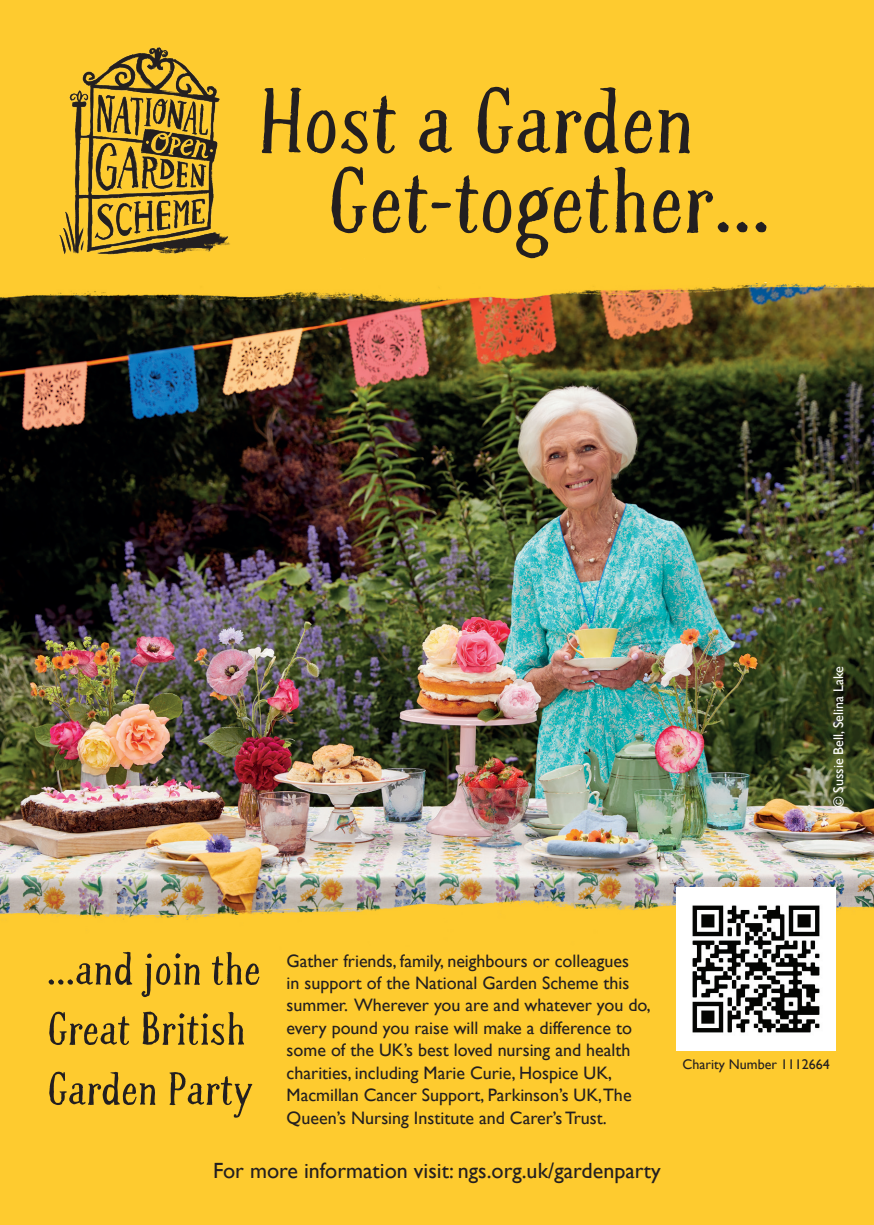
<style>
.page{position:relative;width:874px;height:1225px;background:#fff}
.page>*{position:absolute;margin:0;border:0;box-sizing:border-box;transform-origin:0 0}
.t1{font:100px "NGS2017";color:#231f20}
.t2{font:50px/60px "NGS2017";color:#231f20}
.t3{font:22px "Gill Sans";color:#231f20}
.t4{font:18px/22.4px "Gill Sans";color:#231f20}
.t5{font:14px "Gill Sans";color:#fff}
.t6{font:14px "Gill Sans";color:#231f20}
</style>
<div class="page">
<img style="left:0;top:307px;width:873px;height:571px">
<div style="left:0;top:0;width:873px;height:307px;background:#fecb2f"></div>
<img style="left:0;top:878px;width:873px;height:347px">
<img style="left:36px;top:17px;width:236px;height:266px">
<img style="left:676px;top:887px;width:159px;height:163px">
<h1 class="t1" style="left:257px;top:69px;width:438px">Host a Garden</h1>
<h1 class="t1" style="left:326px;top:149px;width:445px">Get-together...</h1>
<p class="t5" style="left:830px;top:807px;width:142px;rotate:-90deg">© Sussie Bell, Selina Lake</p>
<h2 class="t2" style="left:47px;top:940px;width:215px">...and join the<br>Great British<br>Garden Party</h2>
<p class="t4" style="left:286px;top:949px;width:365px">Gather friends, family, neighbours or colleagues<br>in support of the National Garden Scheme this summer. Wherever you are and whatever you do, every pound you raise will make a difference to some of the UK’s best loved nursing and health charities, including Marie Curie, Hospice UK, Macmillan Cancer Support, Parkinson’s UK,The Queen’s Nursing Institute and Carer’s Trust.</p>
<p class="t6" style="left:682px;top:1056px;width:149px">Charity Number 1112664</p>
<p class="t3" style="left:213px;top:1157px;width:449px">For more information visit: ngs.org.uk/gardenparty</p>
</div>
